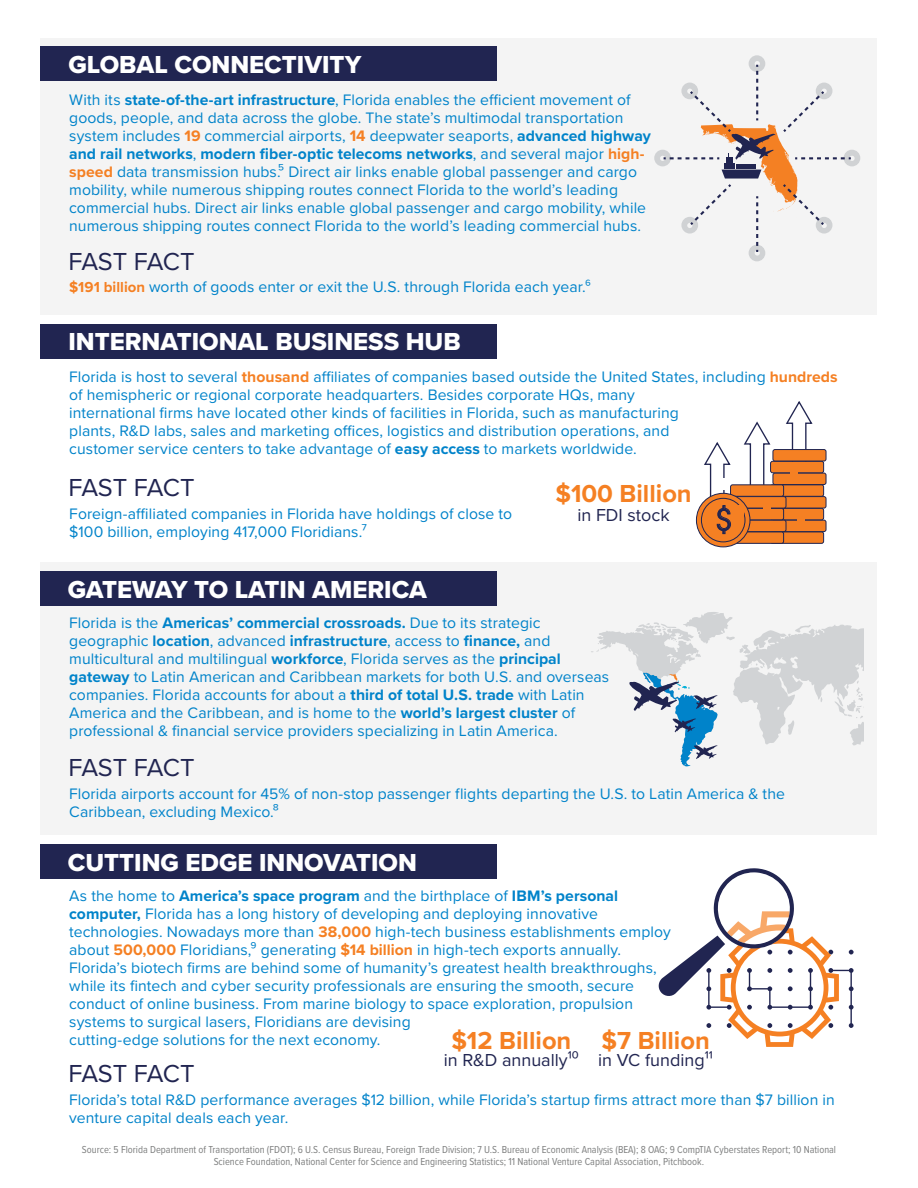
<style>
.page{position:relative;width:918px;height:1188px;background:#fff}
.page>*{position:absolute;margin:0;border:0;box-sizing:border-box;transform-origin:0 0}
.t1{font:32.1px "ITC Avant Garde Std";color:#212551}
.t2{font:25.5px "Proxima Nova Extrabld";color:#fff}
.t3{font:25.5px "Proxima Nova";letter-spacing:-.025em;color:#212551}
.t4{font:700 25.5px "Proxima Nova";color:#f58023}
.t5{font:18px "Proxima Nova";color:#212551}
.t6{font:15.75px/18px "Proxima Nova";letter-spacing:.005em;color:#0083ca}
.t7{font:10.5px/12px "Proxima Nova Cond";color:#7f8080;text-align:center}
.s1{font-weight:700}
.s2{font-weight:700;color:#f58023}
.s3{font-weight:700;font-size:15px;color:#f58023}
.s4{font-size:15px}
</style>
<div class="page">
<div style="left:40px;top:38px;width:838px;height:276px;background:#f4f4f4"></div>
<div style="left:40px;top:563px;width:838px;height:272px;background:#f4f4f4"></div>
<div style="left:40px;top:572px;width:457px;height:34px;background:#212551"></div>
<div style="left:40px;top:324px;width:457px;height:34px;background:#212551"></div>
<div style="left:40px;top:47px;width:457px;height:34px;background:#212551"></div>
<div style="left:40px;top:845px;width:457px;height:34px;background:#212551"></div>
<svg style="left:654px;top:55px;width:206px;height:206px"></svg>
<svg style="left:591px;top:612px;width:273px;height:155px"></svg>
<svg style="left:659px;top:868px;width:195px;height:179px"></svg>
<svg style="left:786px;top:401px;width:27px;height:48px"></svg>
<svg style="left:743px;top:421px;width:28px;height:63px"></svg>
<div style="left:771px;top:532px;width:53px;height:11px;background:#f58023;border-radius:2px"></div>
<div style="left:770px;top:532px;width:54px;height:12px;border:1px solid #212551;border-radius:2px"></div>
<div style="left:773px;top:520px;width:53px;height:12px;background:#f58023;border-radius:2px"></div>
<div style="left:773px;top:520px;width:53px;height:12px;border:1px solid #212551;border-radius:2px"></div>
<div style="left:771px;top:508px;width:53px;height:12px;background:#f58023;border-radius:2px"></div>
<div style="left:770px;top:508px;width:54px;height:12px;border:1px solid #212551;border-radius:2px"></div>
<div style="left:773px;top:497px;width:53px;height:11px;background:#f58023;border-radius:2px"></div>
<div style="left:773px;top:496px;width:53px;height:12px;border:1px solid #212551;border-radius:2px"></div>
<div style="left:771px;top:485px;width:53px;height:11px;background:#f58023;border-radius:2px"></div>
<div style="left:770px;top:484px;width:54px;height:13px;border:1px solid #212551;border-radius:2px"></div>
<div style="left:773px;top:473px;width:53px;height:12px;background:#f58023;border-radius:2px"></div>
<div style="left:773px;top:473px;width:53px;height:12px;border:1px solid #212551;border-radius:2px"></div>
<div style="left:771px;top:461px;width:53px;height:12px;background:#f58023;border-radius:2px"></div>
<div style="left:770px;top:461px;width:54px;height:12px;border:1px solid #212551;border-radius:2px"></div>
<div style="left:773px;top:450px;width:53px;height:11px;background:#f58023;border-radius:2px"></div>
<div style="left:773px;top:449px;width:53px;height:12px;border:1px solid #212551;border-radius:2px"></div>
<div style="left:790px;top:469px;width:8px;height:13px;background:#f58023"></div>
<div style="left:798px;top:516px;width:7px;height:12px;background:#f58023"></div>
<div style="left:731px;top:532px;width:53px;height:11px;background:#f58023;border-radius:2px"></div>
<div style="left:730px;top:532px;width:54px;height:12px;border:1px solid #212551;border-radius:2px"></div>
<div style="left:733px;top:520px;width:53px;height:12px;background:#f58023;border-radius:2px"></div>
<div style="left:733px;top:520px;width:53px;height:12px;border:1px solid #212551;border-radius:2px"></div>
<div style="left:731px;top:508px;width:53px;height:12px;background:#f58023;border-radius:2px"></div>
<div style="left:730px;top:508px;width:54px;height:12px;border:1px solid #212551;border-radius:2px"></div>
<div style="left:733px;top:497px;width:53px;height:11px;background:#f58023;border-radius:2px"></div>
<div style="left:733px;top:496px;width:53px;height:12px;border:1px solid #212551;border-radius:2px"></div>
<div style="left:731px;top:485px;width:53px;height:11px;background:#f58023;border-radius:2px"></div>
<div style="left:730px;top:484px;width:54px;height:13px;border:1px solid #212551;border-radius:2px"></div>
<div style="left:763px;top:506px;width:8px;height:12px;background:#f58023"></div>
<svg style="left:696px;top:493px;width:54px;height:54px"></svg>
<div style="left:696px;top:493px;width:55px;height:54px;border:1px solid #212551;border-radius:50%"></div>
<div style="left:701px;top:498px;width:44px;height:44px;background:#f58023;border-radius:50%"></div>
<div style="left:701px;top:498px;width:44px;height:44px;border:1px solid #212551;border-radius:50%"></div>
<div style="left:736px;top:506px;width:8px;height:12px;background:#f58023"></div>
<svg style="left:703px;top:442px;width:28px;height:92px"></svg>
<h2 class="t2" style="left:68px;top:45px;width:294px">GLOBAL CONNECTIVITY</h2>
<p class="t6" style="left:69px;top:90px;width:583px">With its <span class="s1">state-of-the-art infrastructure</span>, Florida enables the efficient movement of goods, people, and data across the globe. The state’s multimodal transportation system includes <span class="s2">19</span> commercial airports, <span class="s2">14</span> deepwater seaports, <span class="s1">advanced highway and rail networks</span>, <span class="s1">modern fiber-optic telecoms networks</span>, and several major <span class="s2">high&shy;speed</span> data transmission hubs.⁵ Direct air links enable global passenger and cargo mobility, while numerous shipping routes connect Florida to the world’s leading commercial hubs. Direct air links enable global passenger and cargo mobility, while numerous shipping routes connect Florida to the world’s leading commercial hubs.</p>
<h2 class="t3" style="left:68px;top:242px;width:128px">FAST FACT</h2>
<p class="t6" style="left:69px;top:277px;width:523px"><span class="s3">$191 billion</span> worth of goods enter or exit the U.S. through Florida each year.<span class="s4">⁶</span></p>
<h2 class="t2" style="left:68px;top:323px;width:394px">INTERNATIONAL BUSINESS HUB</h2>
<p class="t6" style="left:69px;top:367px;width:770px">Florida is host to several <span class="s2">thousand</span> affiliates of companies based outside the United States, including <span class="s2">hundreds </span>of hemispheric or regional corporate headquarters. Besides corporate HQs, many<br>international firms have located other kinds of facilities in Florida, such as manufacturing<br>plants, R&amp;D labs, sales and marketing offices, logistics and distribution operations, and<br>customer service centers to take advantage of <span class="s1">easy access</span> to markets worldwide.</p>
<h2 class="t3" style="left:68px;top:469px;width:128px">FAST FACT</h2>
<p class="t6" style="left:69px;top:504px;width:444px">Foreign-affiliated companies in Florida have holdings of close to $100 billion, employing 417,000 Floridians.⁷</p>
<h2 class="t2" style="left:68px;top:570px;width:361px">GATEWAY TO LATIN AMERICA</h2>
<h2 class="t4" style="left:555px;top:474px;width:138px">$100 Billion</h2>
<p class="t5" style="left:577px;top:502px;width:94px">in FDI stock</p>
<p class="t6" style="left:69px;top:613px;width:542px">Florida is the <span class="s1">Americas’ commercial crossroads.</span> Due to its strategic geographic <span class="s1">location</span>, advanced <span class="s1">infrastructure</span>, access to <span class="s1">finance,</span> and multicultural and multilingual <span class="s1">workforce</span>, Florida serves as the <span class="s1">principal gateway</span> to Latin American and Caribbean markets for both U.S. and overseas companies. Florida accounts for about a <span class="s1">third of total U.S. trade</span> with Latin America and the Caribbean, and is home to the <span class="s1">world’s largest cluster</span> of professional &amp; financial service providers specializing in Latin America.</p>
<h2 class="t3" style="left:68px;top:749px;width:128px">FAST FACT</h2>
<h1 class="t1" style="left:715px;top:501px;width:20px">$</h1>
<p class="t6" style="left:69px;top:784px;width:717px">Florida airports account for 45% of non-stop passenger flights departing the U.S. to Latin America &amp; the<br>Caribbean, excluding Mexico.⁸</p>
<h2 class="t2" style="left:68px;top:843px;width:351px">CUTTING EDGE INNOVATION</h2>
<p class="t6" style="left:69px;top:887px;width:603px">As the home to <span class="s1">America’s space program</span> and the birthplace of <span class="s1">IBM’s personal computer,</span> Florida has a long history of developing and deploying innovative technologies. Nowadays more than <span class="s2">38,000</span> high-tech business establishments employ about <span class="s2">500,000</span> Floridians,⁹ generating <span class="s2">$14 billion</span> in high-tech exports annually.<br>Florida’s biotech firms are behind some of humanity’s greatest health breakthroughs, while its fintech and cyber security professionals are ensuring the smooth, secure conduct of online business. From marine biology to space exploration, propulsion systems to surgical lasers, Floridians are devising<br>cutting-edge solutions for the next economy.</p>
<h2 class="t4" style="left:451px;top:1022px;width:122px">$12 Billion</h2>
<p class="t5" style="left:444px;top:1046px;width:137px">in R&amp;D annually¹⁰</p>
<h2 class="t4" style="left:602px;top:1022px;width:110px">$7 Billion</h2>
<p class="t5" style="left:598px;top:1046px;width:116px">in VC funding¹¹</p>
<h2 class="t3" style="left:68px;top:1055px;width:128px">FAST FACT</h2>
<p class="t6" style="left:69px;top:1090px;width:767px">Florida’s total R&amp;D performance averages $12 billion, while Florida’s startup firms attract more than $7 billion in venture capital deals each year.</p>
<p class="t7" style="left:82px;top:1144px;width:756px">Source: 5 Florida Department of Transportation (FDOT); 6 U.S. Census Bureau, Foreign Trade Division; 7 U.S. Bureau of Economic Analysis (BEA); 8 OAG; 9 CompTIA Cyberstates Report; 10 National<br>Science Foundation, National Center for Science and Engineering Statistics; 11 National Venture Capital Association, Pitchbook.</p>
</div>
